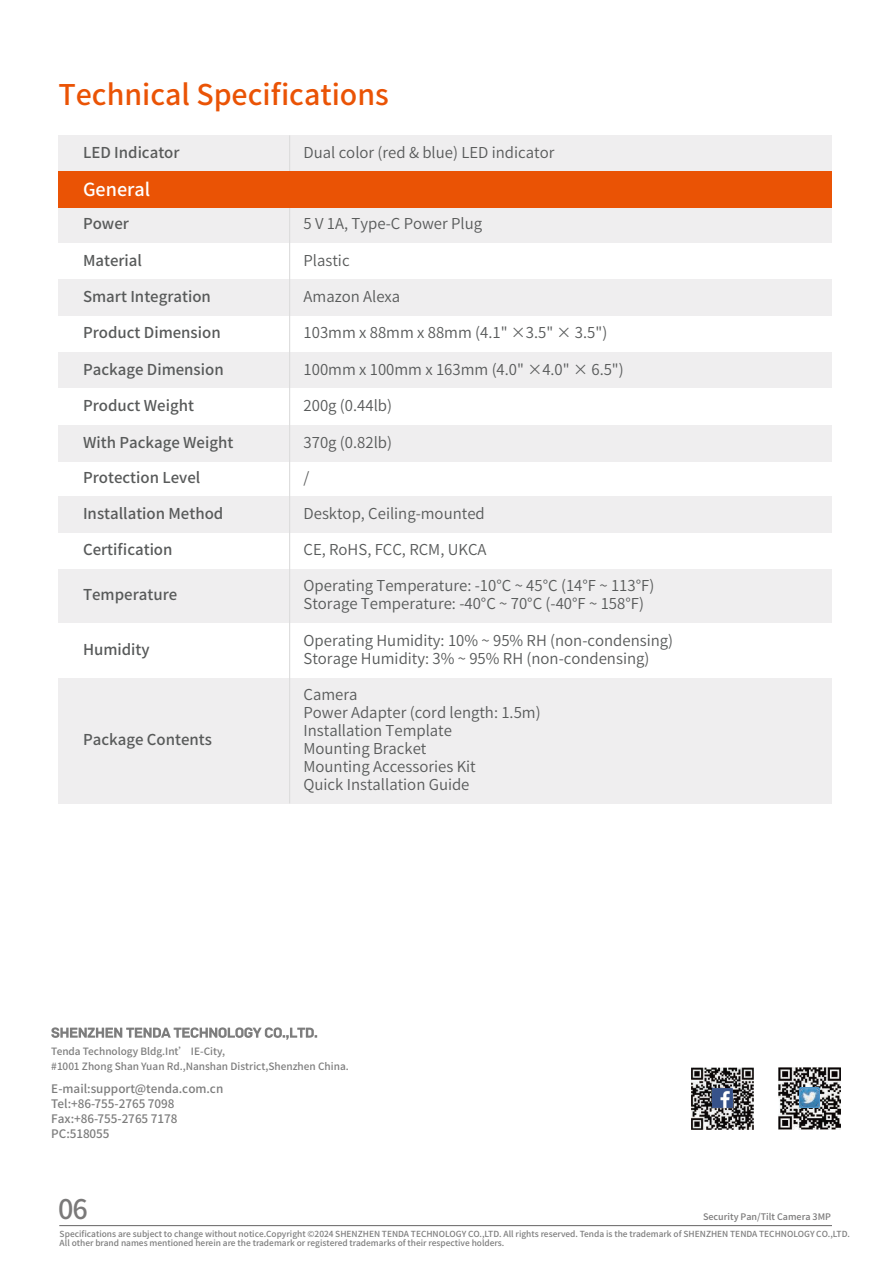
<style>
.page{position:relative;width:893px;height:1263px;background:#fff}
.page>*{position:absolute;margin:0;border:0;box-sizing:border-box;transform-origin:0 0}
.t1{font:500 28.5px "Source Han Sans CN";color:#ea5305}
.t2{font:500 27px "Source Han Sans CN";color:#7a7979}
.t3{font:500 18px "Source Han Sans CN";color:#fff}
.t4{font:15px/18px "Source Han Sans CN";color:#585a5a}
.t5{font:500 15px "Source Han Sans CN";color:#585a5a}
.t6{font:500 11.7px/15.1px "Source Han Sans CN";color:#7d7d7d}
.t7{font:500 10.05px/15.5px "Source Han Sans CN";color:#7d7d7d}
.t8{font:500 9px "Source Han Sans CN";color:#7a7979}
.t9{font:500 8.4px/8.7px "Source Han Sans CN";color:#7d7d7d}
</style>
<div class="page">
<hr style="left:59px;top:1225px;width:773px;height:1px;background:#646363">
<img style="left:779px;top:1067px;width:62px;height:62px">
<img style="left:800px;top:1088px;width:19px;height:19px">
<img style="left:800px;top:1089px;width:18px;height:18px">
<img style="left:691px;top:1067px;width:62px;height:63px">
<img style="left:713px;top:1088px;width:19px;height:19px">
<svg style="left:51px;top:1027px;width:266px;height:13px"></svg>
<div style="left:58px;top:568px;width:774px;height:55px;background:#efeeef"></div>
<div style="left:58px;top:677px;width:774px;height:126px;background:#efeeef"></div>
<div style="left:58px;top:623px;width:774px;height:55px;background:#fff"></div>
<div style="left:58px;top:135px;width:774px;height:37px;background:#efeeef"></div>
<div style="left:58px;top:207px;width:774px;height:36px;background:#efeeef"></div>
<div style="left:58px;top:280px;width:774px;height:36px;background:#efeeef"></div>
<div style="left:58px;top:352px;width:774px;height:36px;background:#efeeef"></div>
<div style="left:58px;top:533px;width:774px;height:36px;background:#fff"></div>
<div style="left:58px;top:425px;width:774px;height:37px;background:#efeeef"></div>
<div style="left:58px;top:496px;width:774px;height:37px;background:#efeeef"></div>
<hr style="left:289px;top:135px;width:1px;height:668px;background:#dcdcdc">
<div style="left:58px;top:171px;width:774px;height:37px;background:#ea5305"></div>
<h1 class="t1" style="left:58px;top:78px;width:332px">Technical Specifications</h1>
<p class="t5" style="left:83px;top:144px;width:98px">LED Indicator</p>
<p class="t4" style="left:304px;top:144px;width:252px">Dual color (red &amp; blue) LED indicator</p>
<p class="t3" style="left:83px;top:180px;width:69px">General</p>
<p class="t5" style="left:83px;top:215px;width:47px">Power</p>
<p class="t4" style="left:304px;top:215px;width:180px">5 V 1A, Type-C Power Plug</p>
<p class="t5" style="left:83px;top:252px;width:61px">Material</p>
<p class="t4" style="left:304px;top:252px;width:48px">Plastic</p>
<p class="t5" style="left:83px;top:288px;width:129px">Smart Integration</p>
<p class="t5" style="left:83px;top:324px;width:139px">Product Dimension</p>
<p class="t4" style="left:304px;top:288px;width:98px">Amazon Alexa</p>
<p class="t4" style="left:304px;top:323px;width:305px">103mm x 88mm x 88mm (4.1" ×3.5" × 3.5")</p>
<p class="t5" style="left:83px;top:361px;width:142px">Package Dimension</p>
<p class="t4" style="left:304px;top:361px;width:322px">100mm x 100mm x 163mm (4.0" ×4.0" × 6.5")</p>
<p class="t5" style="left:83px;top:397px;width:112px">Product Weight</p>
<p class="t4" style="left:304px;top:397px;width:90px">200g (0.44lb)</p>
<p class="t4" style="left:304px;top:434px;width:90px">370g (0.82lb)</p>
<p class="t5" style="left:83px;top:434px;width:152px">With Package Weight</p>
<p class="t5" style="left:83px;top:469px;width:119px">Protection Level</p>
<p class="t4" style="left:304px;top:469px;width:7px">/</p>
<p class="t5" style="left:83px;top:505px;width:142px">Installation Method</p>
<p class="t4" style="left:304px;top:505px;width:183px">Desktop, Ceiling-mounted</p>
<p class="t5" style="left:83px;top:541px;width:91px">Certification</p>
<p class="t4" style="left:304px;top:541px;width:185px">CE, RoHS, FCC, RCM, UKCA</p>
<p class="t5" style="left:83px;top:586px;width:96px">Temperature</p>
<p class="t4" style="left:304px;top:577px;width:352px">Operating Temperature: -10°C ~ 45°C (14°F ~ 113°F)<br>Storage Temperature: -40°C ~ 70°C (-40°F ~ 158°F)</p>
<p class="t5" style="left:83px;top:641px;width:68px">Humidity</p>
<p class="t4" style="left:304px;top:632px;width:371px">Operating Humidity: 10% ~ 95% RH (non-condensing)<br>Storage Humidity: 3% ~ 95% RH (non-condensing)</p>
<p class="t5" style="left:83px;top:731px;width:131px">Package Contents</p>
<p class="t4" style="left:304px;top:686px;width:239px">Camera<br>Power Adapter (cord length: 1.5m)<br>Installation Template<br>Mounting Bracket<br>Mounting Accessories Kit<br>Quick Installation Guide</p>
<p class="t7" style="left:51px;top:1043px;width:299px">Tenda Technology Bldg.Int’ IE-City,<br>#1001 Zhong Shan Yuan Rd.,Nanshan District,Shenzhen China.</p>
<p class="t6" style="left:51px;top:1081px;width:174px">E-mail:support@tenda.com.cn<br>Tel:+86-755-2765 7098<br>Fax:+86-755-2765 7178<br>PC:518055</p>
<h2 class="t2" style="left:58px;top:1193px;width:31px">06</h2>
<p class="t9" style="left:60px;top:1229px;width:792px">Specifications are subject to change without notice.Copyright ©2024 SHENZHEN TENDA TECHNOLOGY CO.,LTD. All rights reserved. Tenda is the trademark of SHENZHEN TENDA TECHNOLOGY CO.,LTD.<br>All other brand names mentioned herein are the trademark or registered trademarks of their respective holders.</p>
<p class="t8" style="left:703px;top:1211px;width:129px">Security Pan/Tilt Camera 3MP</p>
</div>
